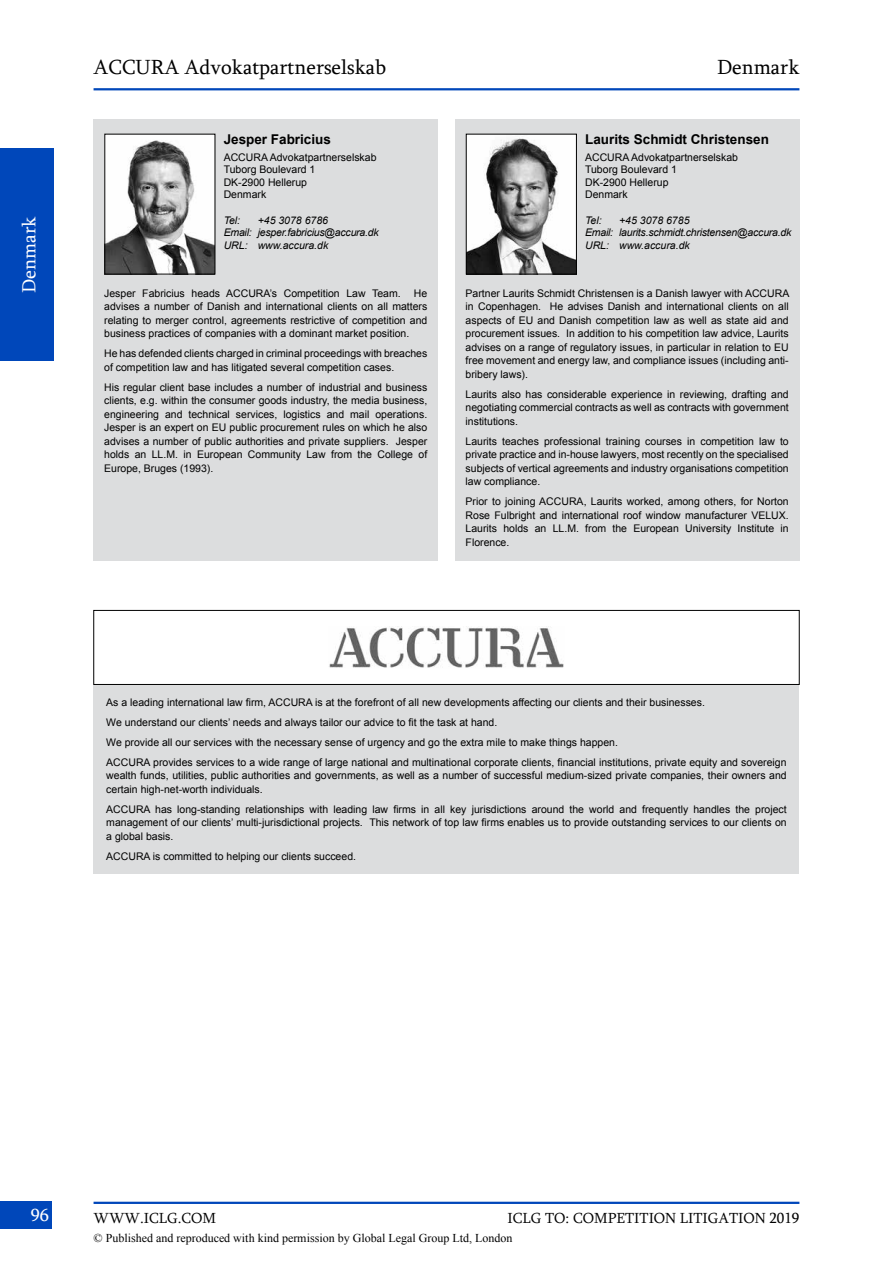
<style>
.page{position:relative;width:893px;height:1263px;background:#fff}
.page>*{position:absolute;margin:0;border:0;box-sizing:border-box;transform-origin:0 0}
.t1{font:21px "Sylfaen";color:#000}
.t2{font:19.5px "Sylfaen";color:#fff}
.t3{font:18px "Sylfaen";color:#fff}
.t4{font:15px "Sylfaen";color:#000}
.t5{font:700 13.5px "Arial";color:#000}
.t6{font:12px "Times New Roman";color:#000}
.t7{font:10.5px/13.5px "Arial";color:#000;text-align:justify}
.t8{font:italic 10.5px/12.6px "Arial";letter-spacing:-.02em;color:#000}
</style>
<div class="page">
<div style="left:0;top:1201px;width:52px;height:28px;background:#0047ba"></div>
<hr style="left:94px;top:1202px;width:705px;height:2px;background:#0047ba">
<div style="left:0;top:148px;width:53px;height:213px;background:#0047ba"></div>
<hr style="left:94px;top:88px;width:705px;height:2px;background:#0047ba">
<div style="left:94px;top:685px;width:705px;height:188px;background:#dcddde"></div>
<img style="left:329px;top:627px;width:235px;height:41px">
<div style="left:94px;top:610px;width:705px;height:75px;border:1px solid #000"></div>
<div style="left:94px;top:119px;width:344px;height:441px;background:#dcddde"></div>
<img style="left:107px;top:136px;width:106px;height:136px">
<div style="left:105px;top:134px;width:110px;height:140px;border:1px solid #000"></div>
<div style="left:455px;top:119px;width:344px;height:441px;background:#dcddde"></div>
<img style="left:468px;top:136px;width:107px;height:136px">
<div style="left:466px;top:134px;width:111px;height:140px;border:1px solid #000"></div>
<h2 class="t2" style="left:16px;top:293px;width:78px;rotate:-90deg">Denmark</h2>
<h1 class="t1" style="left:94px;top:53px;width:294px">ACCURA Advokatpartnerselskab</h1>
<h1 class="t1" style="left:717px;top:53px;width:84px">Denmark</h1>
<p class="t5" style="left:224px;top:130px;width:109px">Jesper Fabricius</p>
<p class="t7" style="left:224px;top:151px;width:154px;line-height:12.6px;text-align:left">ACCURA Advokatpartnerselskab<br>Tuborg Boulevard 1<br>DK-2900 Hellerup<br>Denmark</p>
<p class="t8" style="left:224px;top:214px;width:18px">Tel:</p>
<p class="t8" style="left:224px;top:214px;width:157px;text-indent:34px">+45 3078 6786<br>Email: jesper.fabricius@accura.dk<br>URL: www.accura.dk</p>
<p class="t7" style="left:104px;top:286px;width:298px">Jesper Fabricius heads ACCURA’s Competition Law Team.</p>
<p class="t7" style="left:104px;top:286px;width:325px;text-indent:310px">He advises a number of Danish and international clients on all matters relating to merger control, agreements restrictive of competition and business practices of companies with a dominant market position.</p>
<p class="t7" style="left:104px;top:347px;width:325px">He has defended clients charged in criminal proceedings with breaches of competition law and has litigated several competition cases.</p>
<p class="t7" style="left:104px;top:380px;width:325px">His regular client base includes a number of industrial and business clients, e.g. within the consumer goods industry, the media business, engineering and technical services, logistics and mail operations.<br>Jesper is an expert on EU public procurement rules on which he also advises a number of public authorities and private suppliers. Jesper holds an LL.M. in European Community Law from the College of Europe, Bruges (1993).</p>
<p class="t5" style="left:585px;top:130px;width:185px">Laurits Schmidt Christensen</p>
<p class="t7" style="left:585px;top:151px;width:154px;line-height:12.6px;text-align:left">ACCURA Advokatpartnerselskab<br>Tuborg Boulevard 1<br>DK-2900 Hellerup<br>Denmark</p>
<p class="t8" style="left:585px;top:214px;width:18px">Tel:</p>
<p class="t8" style="left:585px;top:214px;width:208px;text-indent:34px">+45 3078 6785<br>Email: laurits.schmidt.christensen@accura.dk<br>URL: www.accura.dk</p>
<p class="t7" style="left:466px;top:286px;width:325px">Partner Laurits Schmidt Christensen is a Danish lawyer with ACCURA in Copenhagen. He advises Danish and international clients on all aspects of EU and Danish competition law as well as state aid and procurement issues. In addition to his competition law advice, Laurits advises on a range of regulatory issues, in particular in relation to EU free movement and energy law, and compliance issues (including anti&shy;bribery laws).</p>
<p class="t7" style="left:466px;top:387px;width:325px">Laurits also has considerable experience in reviewing, drafting and negotiating commercial contracts as well as contracts with government institutions.</p>
<p class="t7" style="left:466px;top:434px;width:325px">Laurits teaches professional training courses in competition law to private practice and in-house lawyers, most recently on the specialised subjects of vertical agreements and industry organisations competition law compliance.</p>
<p class="t7" style="left:466px;top:495px;width:325px">Prior to joining ACCURA, Laurits worked, among others, for Norton Rose Fulbright and international roof window manufacturer VELUX.<br>Laurits holds an LL.M. from the European University Institute in Florence.</p>
<p class="t7" style="left:106px;top:692px;width:682px;line-height:20px;text-align:left">As a leading international law firm, ACCURA is at the forefront of all new developments affecting our clients and their businesses.<br>We understand our clients’ needs and always tailor our advice to fit the task at hand.<br>We provide all our services with the necessary sense of urgency and go the extra mile to make things happen.<br>ACCURA provides services to a wide range of large national and multinational corporate clients, financial institutions, private equity and sovereign</p>
<p class="t7" style="left:106px;top:769px;width:682px">wealth funds, utilities, public authorities and governments, as well as a number of successful medium-sized private companies, their owners and certain high-net-worth individuals.</p>
<p class="t7" style="left:106px;top:802px;width:682px">ACCURA has long-standing relationships with leading law firms in all key jurisdictions around the world and frequently handles the project management of our clients’ multi-jurisdictional projects. This network of top law firms enables us to provide outstanding services to our clients on a global basis.</p>
<p class="t7" style="left:106px;top:849px;width:251px">ACCURA is committed to helping our clients succeed.</p>
<h3 class="t3" style="left:31px;top:1202px;width:20px">96</h3>
<h3 class="t4" style="left:94px;top:1208px;width:124px">WWW.ICLG.COM</h3>
<h3 class="t4" style="left:507px;top:1208px;width:293px">ICLG TO: COMPETITION LITIGATION 2019</h3>
<p class="t6" style="left:94px;top:1229px;width:420px">© Published and reproduced with kind permission by Global Legal Group Ltd, London</p>
</div>
